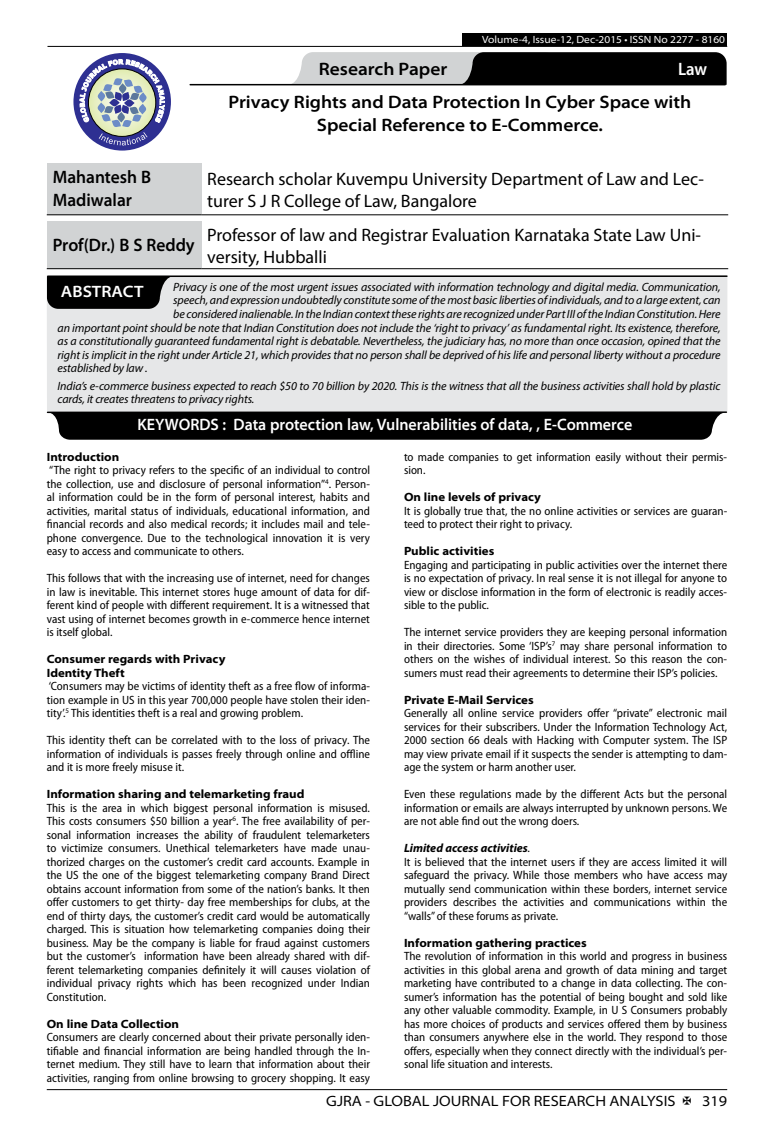
<style>
.page{position:relative;width:774px;height:1136px;background:#fff}
.page>*{position:absolute;margin:0;border:0;box-sizing:border-box;transform-origin:0 0}
.t1{font:18px/21.6px "Myriad Pro";color:#000}
.t2{font:600 semi-expanded 18px/23.4px "Myriad Pro";color:#000;text-align:center}
.t3{font:600 semi-expanded 18px/23.4px "Myriad Pro";color:#000;scale:.9 1}
.t4{font:600 semi-condensed 18px "Myriad Pro";color:#fff}
.t5{font:600 semi-expanded 16.5px "Myriad Pro";color:#fff;scale:.9 1}
.t6{font:600 semi-expanded 16.5px "Myriad Pro";color:#fff}
.t7{font:semi-expanded 15px "Myriad Pro";color:#000}
.t8{font:semi-condensed 12px/13.5px "Myriad Pro";color:#000;text-align:justify}
.t9{font:italic 12px/13.5px "Myriad Pro";letter-spacing:-.01em;color:#000}
.t10{font:700 semi-expanded 12px/13.5px "Myriad Pro";color:#000}
.t11{font:semi-expanded 10.5px "Myriad Pro";color:#fff}
.s1{font-weight:700;font-style:italic;font-stretch:normal}
.s2{font-style:italic;font-stretch:normal}
</style>
<div class="page">
<hr style="left:47px;top:1089px;width:680px;height:1px;background:#000">
<div style="left:462px;top:33px;width:265px;height:13px;background:#000"></div>
<hr style="left:47px;top:46px;width:680px;height:1px;background:#000">
<svg style="left:288px;top:52px;width:439px;height:33px;background:#5a5a5b"></svg>
<hr style="left:190px;top:84px;width:535px;height:1px;background:#000">
<div style="left:73px;top:53px;width:98px;height:97px;background:#2e3092;border-radius:50%"></div>
<svg style="left:80px;top:59px;width:85px;height:86px"></svg>
<div style="left:47px;top:163px;width:154px;height:52px;background:#d1d3d4"></div>
<hr style="left:47px;top:214px;width:154px;height:1px;background:#000">
<hr style="left:201px;top:214px;width:527px;height:1px;background:#000">
<div style="left:47px;top:221px;width:154px;height:48px;background:#d1d3d4"></div>
<hr style="left:47px;top:268px;width:154px;height:1px;background:#000">
<hr style="left:201px;top:268px;width:527px;height:1px;background:#000">
<div style="left:47px;top:275px;width:680px;height:136px;background:#e6e7e8"></div>
<hr style="left:48px;top:275px;width:679px;height:2px;background:#000">
<svg style="left:47px;top:276px;width:123px;height:33px;background:#121212"></svg>
<hr style="left:48px;top:411px;width:678px;height:2px;background:#000">
<svg style="left:47px;top:412px;width:679px;height:27px"></svg>
<div style="left:67px;top:418px;width:635px;height:16px;background:#000"></div>
<p class="t11" style="left:482px;top:34px;width:244px">Volume-4, Issue-12, Dec-2015 • ISSN No 2277 - 8160</p>
<h1 class="t2" style="left:319px;top:58px;width:130px">Research Paper</h1>
<h1 class="t4" style="left:678px;top:59px;width:31px">Law</h1>
<h1 class="t2" style="left:228px;top:91px;width:464px">Privacy Rights and Data Protection In Cyber Space with<br>Special Reference to E-Commerce.</h1>
<h1 class="t3" style="left:53px;top:165px;width:111px">Mahantesh B<br>Madiwalar</h1>
<h1 class="t1" style="left:207px;top:168px;width:498px">Research scholar Kuvempu University Department of Law and Lec&shy;turer S J R College of Law, Bangalore</h1>
<h1 class="t3" style="left:53px;top:233px;width:159px">Prof(Dr.) B S Reddy</h1>
<h1 class="t1" style="left:207px;top:224px;width:495px">Professor of law and Registrar Evaluation Karnataka State Law Uni&shy;versity, Hubballi</h1>
<p class="t9" style="left:173px;top:280px;width:549px">Privacy is one of the most urgent issues associated with information technology and digital media. Communication,</p>
<p class="t9" style="left:173px;top:293px;width:549px">speech, and expression undoubtedly constitute some of the most basic liberties of individuals, and to a large extent, can</p>
<p class="t9" style="left:173px;top:307px;width:549px">be considered inalienable. In the Indian context these rights are recognized under Part III of the Indian Constitution. Here</p>
<p class="t9" style="left:58px;top:320px;width:664px">an important point should be note that Indian Constitution does not include the ‘right to privacy’ as fundamental right. Its existence, therefore,</p>
<p class="t9" style="left:58px;top:334px;width:664px">as a constitutionally guaranteed fundamental right is debatable. Nevertheless, the judiciary has, no more than once occasion, opined that the</p>
<p class="t9" style="left:58px;top:347px;width:664px">right is implicit in the right under Article 21, which provides that no person shall be deprived of his life and personal liberty without a procedure</p>
<p class="t9" style="left:58px;top:361px;width:92px">established by law .</p>
<p class="t9" style="left:58px;top:379px;width:664px">India’s e-commerce business expected to reach $50 to 70 billion by 2020. This is the witness that all the business activities shall hold by plastic cards, it creates threatens to privacy rights.</p>
<h2 class="t6" style="left:61px;top:282px;width:84px">ABSTRACT</h2>
<h2 class="t5" style="left:137px;top:415px;width:551px">KEYWORDS : Data protection law, Vulnerabilities of data, , E-Commerce</h2>
<p class="t10" style="left:47px;top:450px;width:74px">Introduction</p>
<p class="t8" style="left:47px;top:463px;width:325px">“The right to privacy refers to the specific of an individual to control the collection, use and disclosure of personal information”<sup>4</sup>. Person&shy;al information could be in the form of personal interest, habits and activities, marital status of individuals, educational information, and financial records and also medical records; it includes mail and tele&shy;phone convergence. Due to the technological innovation it is very easy to access and communicate to others.</p>
<p class="t8" style="left:47px;top:571px;width:325px">This follows that with the increasing use of internet, need for changes in law is inevitable. This internet stores huge amount of data for dif&shy;ferent kind of people with different requirement. It is a witnessed that vast using of internet becomes growth in e-commerce hence internet is itself global.</p>
<p class="t10" style="left:47px;top:652px;width:180px">Consumer regards with Privacy<br>Identity Theft</p>
<p class="t8" style="left:47px;top:679px;width:325px">‘Consumers may be victims of identity theft as a free flow of informa&shy;tion example in US in this year 700,000 people have stolen their iden&shy;tity’.<sup>5</sup> This identities theft is a real and growing problem.</p>
<p class="t8" style="left:47px;top:733px;width:325px">This identity theft can be correlated with to the loss of privacy. The information of individuals is passes freely through online and offline and it is more freely misuse it.</p>
<p class="t10" style="left:47px;top:787px;width:259px">Information sharing and telemarketing fraud</p>
<p class="t8" style="left:47px;top:801px;width:325px">This is the area in which biggest personal information is misused.<br>This costs consumers $50 billion a year<sup>6</sup>. The free availability of per&shy;sonal information increases the ability of fraudulent telemarketers to victimize consumers. Unethical telemarketers have made unau&shy;thorized charges on the customer’s credit card accounts. Example in the US the one of the biggest telemarketing company Brand Direct obtains account information from some of the nation’s banks. It then offer customers to get thirty- day free memberships for clubs, at the end of thirty days, the customer’s credit card would be automatically charged. This is situation how telemarketing companies doing their business. May be the company is liable for fraud against customers but the customer’s information have been already shared with dif&shy;ferent telemarketing companies definitely it will causes violation of individual privacy rights which has been recognized under Indian Constitution.</p>
<p class="t10" style="left:47px;top:1017px;width:134px">On line Data Collection</p>
<p class="t8" style="left:47px;top:1030px;width:325px">Consumers are clearly concerned about their private personally iden&shy;tifiable and financial information are being handled through the In&shy;ternet medium. They still have to learn that information about their activities, ranging from online browsing to grocery shopping. It easy</p>
<p class="t8" style="left:404px;top:450px;width:325px">to made companies to get information easily without their permis&shy;sion.</p>
<p class="t10" style="left:404px;top:490px;width:139px">On line levels of privacy</p>
<p class="t8" style="left:404px;top:504px;width:325px">It is globally true that, the no online activities or services are guaran&shy;teed to protect their right to privacy.</p>
<p class="t10" style="left:404px;top:544px;width:92px">Public activities</p>
<p class="t8" style="left:404px;top:558px;width:325px">Engaging and participating in public activities over the internet there is no expectation of privacy. In real sense it is not illegal for anyone to view or disclose information in the form of electronic is readily acces&shy;sible to the public.</p>
<p class="t8" style="left:404px;top:625px;width:325px">The internet service providers they are keeping personal information in their directories. Some ‘ISP’s<sup>7</sup> may share personal information to others on the wishes of individual interest. So this reason the con&shy;sumers must read their agreements to determine their ISP’s policies.</p>
<p class="t10" style="left:404px;top:693px;width:131px">Private E-Mail Services</p>
<p class="t8" style="left:404px;top:706px;width:325px">Generally all online service providers offer “private” electronic mail services for their subscribers. Under the Information Technology Act, 2000 section 66 deals with Hacking with Computer system. The ISP may view private email if it suspects the sender is attempting to dam&shy;age the system or harm another user.</p>
<p class="t8" style="left:404px;top:787px;width:325px">Even these regulations made by the different Acts but the personal information or emails are always interrupted by unknown persons. We are not able find out the wrong doers.</p>
<p class="t8" style="left:404px;top:841px;width:325px;text-align:left"><span class="s1">Limited access activities</span><span class="s2">.<br></span>It is believed that the internet users if they are access limited it will safeguard the privacy. While those members who have access may mutually send communication within these borders, internet service providers describes the activities and communications within the “walls” of these forums as private.</p>
<p class="t10" style="left:404px;top:936px;width:184px">Information gathering practices</p>
<p class="t8" style="left:404px;top:949px;width:325px">The revolution of information in this world and progress in business activities in this global arena and growth of data mining and target marketing have contributed to a change in data collecting. The con&shy;sumer’s information has the potential of being bought and sold like any other valuable commodity. Example, in U S Consumers probably has more choices of products and services offered them by business than consumers anywhere else in the world. They respond to those offers, especially when they connect directly with the individual’s per&shy;sonal life situation and interests.</p>
<p class="t7" style="left:326px;top:1092px;width:351px">GJRA - GLOBAL JOURNAL FOR RESEARCH ANALYSIS</p>
<p class="t7" style="left:702px;top:1092px;width:27px">319</p>
</div>
